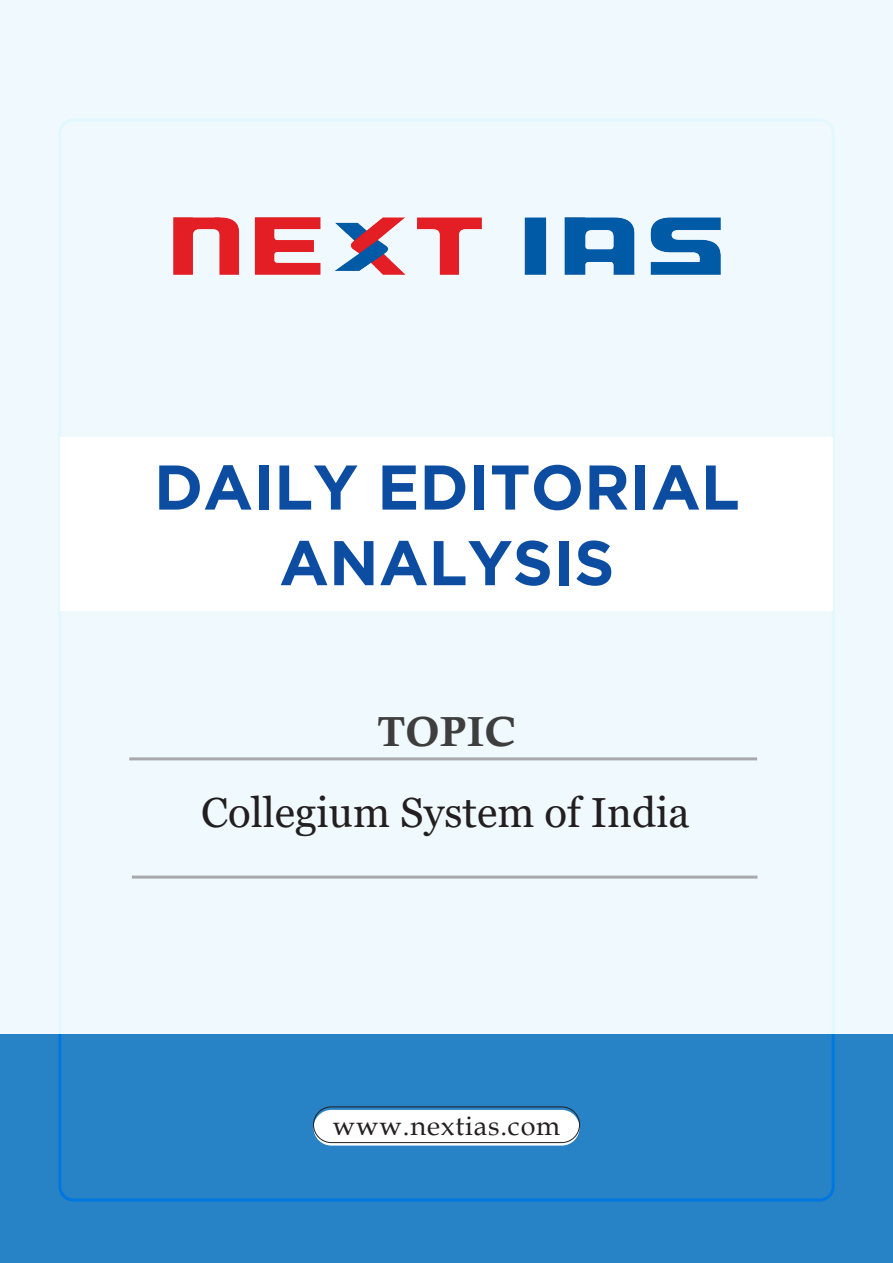
<style>
.page{position:relative;width:893px;height:1263px;background:#f0f9fd}
.page>*{position:absolute;margin:0;border:0;box-sizing:border-box;transform-origin:0 0}
.t1{font:700 63px/75.6px "Gotham";color:#0d4da1;text-align:center}
.t2{font:42px "Georgia";color:#231f20}
.t3{font:42px "Calis MT Bol";letter-spacing:.02em;color:#3e3e3f}
.t4{font:27px "Book Antiqua";letter-spacing:.03em;color:#231f20}
</style>
<div class="page">
<img style="left:174px;top:217px;width:546px;height:57px">
<div style="left:0;top:1034px;width:893px;height:229px;background:#2783c5"></div>
<div style="left:60px;top:438px;width:773px;height:173px;background:#fff"></div>
<div style="left:313px;top:1110px;width:267px;height:35px;background:#fff;border-radius:18px"></div>
<div style="left:313px;top:1106px;width:267px;height:37px;border:1px solid #231f20;border-radius:18px"></div>
<hr style="left:132px;top:875px;width:625px;height:3px;background:#a8a9ad">
<hr style="left:129px;top:757px;width:628px;height:3px;background:#a8a9ad">
<p class="t1" style="left:154px;top:448px;width:587px">DAILY EDITORIAL<br>ANALYSIS</p>
<p class="t3" style="left:377px;top:708px;width:141px">TOPIC</p>
<p class="t2" style="left:201px;top:787px;width:490px">Collegium System of India</p>
<p class="t4" style="left:333px;top:1106px;width:229px">www.nextias.com</p>
</div>
